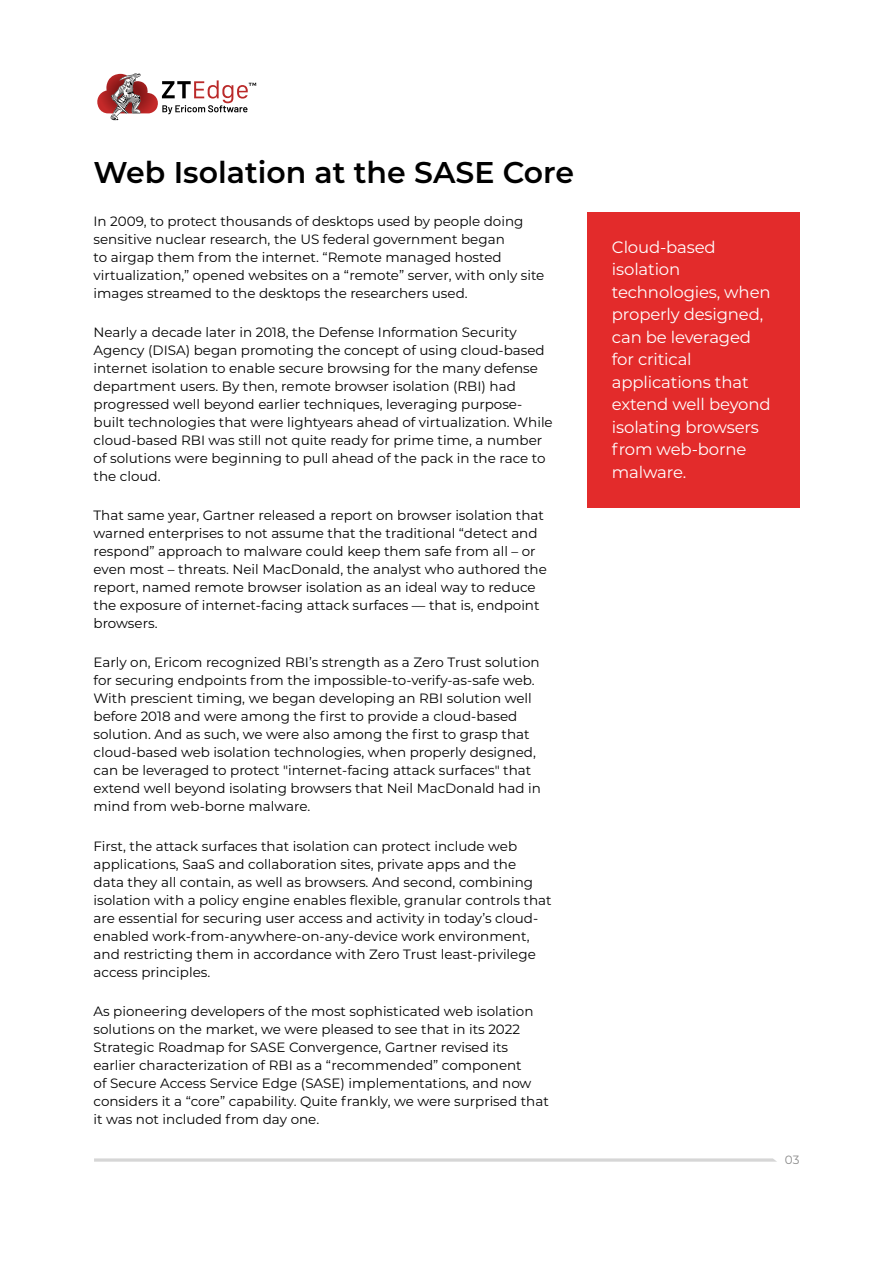
<style>
.page{position:relative;width:893px;height:1263px;background:#fff}
.page>*{position:absolute;margin:0;border:0;box-sizing:border-box;transform-origin:0 0}
.t1{font:600 30px "Montserrat";color:#000}
.t2{font:16.5px/22.5px "Montserrat";letter-spacing:-.01em;color:#fff}
.t3{font:13.5px/18px "Montserrat";color:#000}
.t4{font:12px "Montserrat";color:#8b8b8b}
</style>
<div class="page">
<svg style="left:94px;top:1158px;width:683px;height:4px;background:#ddd"></svg>
<svg style="left:97px;top:73px;width:159px;height:48px"></svg>
<div style="left:587px;top:213px;width:212px;height:295px;background:#e32b2b"></div>
<h1 class="t1" style="left:94px;top:151px;width:482px">Web Isolation at the SASE Core</h1>
<p class="t3" style="left:94px;top:211px;width:452px">In 2009, to protect thousands of desktops used by people doing sensitive nuclear research, the US federal government began<br>to airgap them from the internet. “Remote managed hosted virtualization,” opened websites on a “remote” server, with only site images streamed to the desktops the researchers used.</p>
<p class="t3" style="left:94px;top:323px;width:461px">Nearly a decade later in 2018, the Defense Information Security Agency (DISA) began promoting the concept of using cloud-based internet isolation to enable secure browsing for the many defense department users. By then, remote browser isolation (RBI) had progressed well beyond earlier techniques, leveraging purpose&shy;built technologies that were lightyears ahead of virtualization. While cloud-based RBI was still not quite ready for prime time, a number of solutions were beginning to pull ahead of the pack in the race to the cloud.</p>
<p class="t3" style="left:94px;top:506px;width:455px">That same year, Gartner released a report on browser isolation that warned enterprises to not assume that the traditional “detect and respond” approach to malware could keep them safe from all – or even most – threats. Neil MacDonald, the analyst who authored the report, named remote browser isolation as an ideal way to reduce the exposure of internet-facing attack surfaces — that is, endpoint browsers.</p>
<p class="t3" style="left:94px;top:653px;width:449px">Early on, Ericom recognized RBI’s strength as a Zero Trust solution for securing endpoints from the impossible-to-verify-as-safe web.<br>With prescient timing, we began developing an RBI solution well before 2018 and were among the first to provide a cloud-based solution. And as such, we were also among the first to grasp that cloud-based web isolation technologies, when properly designed, can be leveraged to protect "internet-facing attack surfaces" that extend well beyond isolating browsers that Neil MacDonald had in mind from web-borne malware.</p>
<p class="t3" style="left:94px;top:836px;width:460px">First, the attack surfaces that isolation can protect include web applications, SaaS and collaboration sites, private apps and the<br>data they all contain, as well as browsers. And second, combining isolation with a policy engine enables flexible, granular controls that are essential for securing user access and activity in today’s cloud&shy;enabled work-from-anywhere-on-any-device work environment, and restricting them in accordance with Zero Trust least-privilege access principles.</p>
<p class="t3" style="left:94px;top:1002px;width:457px">As pioneering developers of the most sophisticated web isolation solutions on the market, we were pleased to see that in its 2022<br>Strategic Roadmap for SASE Convergence, Gartner revised its earlier characterization of RBI as a “recommended” component<br>of Secure Access Service Edge (SASE) implementations, and now considers it a “core” capability. Quite frankly, we were surprised that it was not included from day one.</p>
<p class="t2" style="left:612px;top:235px;width:160px">Cloud-based isolation technologies, when properly designed, can be leveraged for critical applications that extend well beyond isolating browsers from web-borne malware.</p>
<p class="t4" style="left:785px;top:1152px;width:16px">03</p>
</div>
